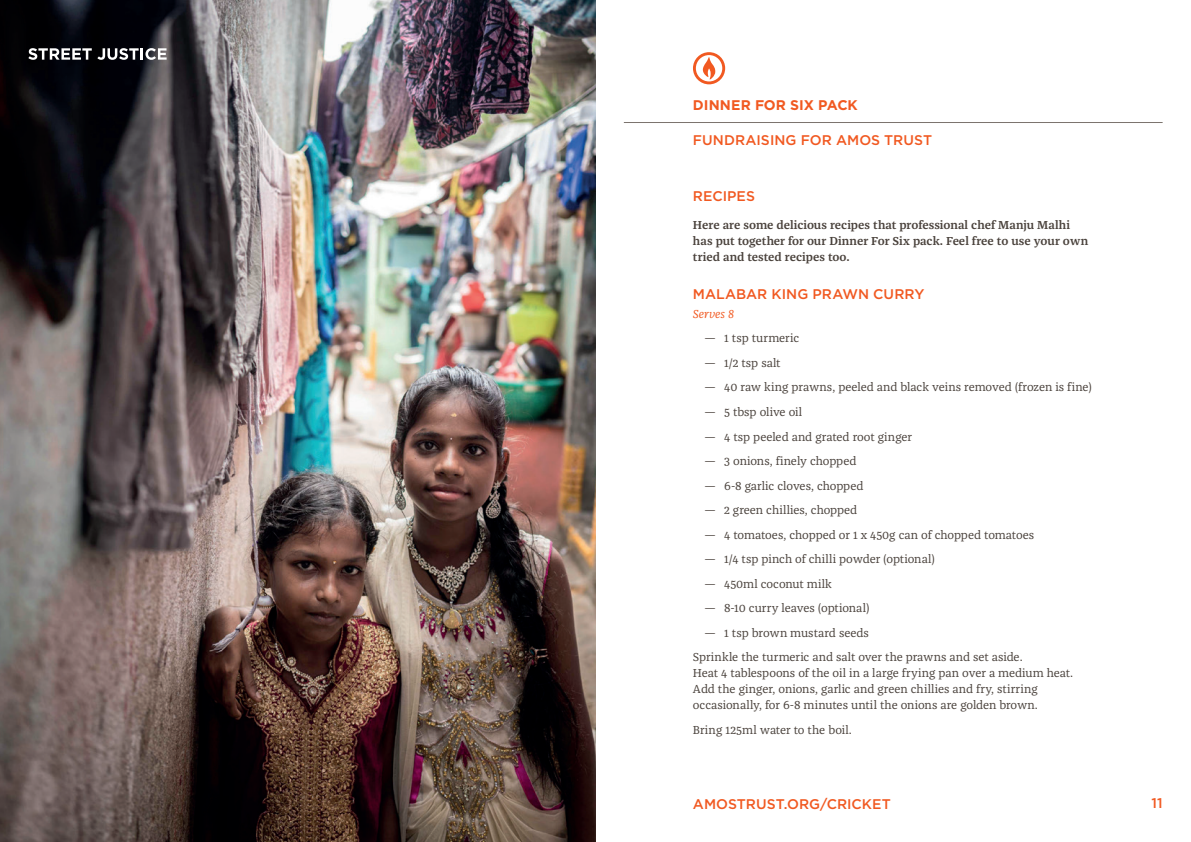
<style>
.page{position:relative;width:1191px;height:842px;background:#fff}
.page>*{position:absolute;margin:0;border:0;box-sizing:border-box;transform-origin:0 0}
.t1{font:500 14px "Gotham";color:#f15921}
.t2{font:700 14px "Gotham HTF";color:#f15921}
.t3{font:12px/16px "Franziska OT";letter-spacing:-.005em;color:#4a423c}
.t4{font:600 12px/16px "Franziska OT";letter-spacing:-.005em;color:#4a423c}
.t5{font:italic 12px "Franziska OT";letter-spacing:-.005em;color:#f15921}
</style>
<div class="page">
<svg style="left:693px;top:52px;width:32px;height:32px"></svg>
<hr style="left:624px;top:122px;width:538px;height:1px;background:#7b736d">
<img style="left:0;top:0;width:595px;height:842px">
<svg style="left:28px;top:48px;width:139px;height:12px"></svg>
<p class="t2" style="left:693px;top:97px;width:166px">DINNER FOR SIX PACK</p>
<p class="t1" style="left:693px;top:131px;width:241px">FUNDRAISING FOR AMOS TRUST</p>
<p class="t1" style="left:693px;top:187px;width:64px">RECIPES</p>
<p class="t4" style="left:693px;top:217px;width:397px">Here are some delicious recipes that professional chef Manju Malhi has put together for our Dinner For Six pack. Feel free to use your own tried and tested recipes too.</p>
<p class="t1" style="left:693px;top:285px;width:233px">MALABAR KING PRAWN CURRY</p>
<p class="t5" style="left:693px;top:307px;width:43px">Serves 8</p>
<p class="t3" style="left:704px;top:331px;width:96px">— 1 tsp turmeric</p>
<p class="t3" style="left:704px;top:355px;width:78px">— 1/2 tsp salt</p>
<p class="t3" style="left:704px;top:380px;width:389px">— 40 raw king prawns, peeled and black veins removed (frozen is fine)</p>
<p class="t3" style="left:704px;top:404px;width:99px">— 5 tbsp olive oil</p>
<p class="t3" style="left:704px;top:429px;width:209px">— 4 tsp peeled and grated root ginger</p>
<p class="t3" style="left:704px;top:453px;width:154px">— 3 onions, finely chopped</p>
<p class="t3" style="left:704px;top:478px;width:161px">— 6-8 garlic cloves, chopped</p>
<p class="t3" style="left:704px;top:502px;width:155px">— 2 green chillies, chopped</p>
<p class="t3" style="left:704px;top:527px;width:331px">— 4 tomatoes, chopped or 1 x 450g can of chopped tomatoes</p>
<p class="t3" style="left:704px;top:551px;width:232px">— 1/4 tsp pinch of chilli powder (optional)</p>
<p class="t3" style="left:704px;top:576px;width:129px">— 450ml coconut milk</p>
<p class="t3" style="left:704px;top:600px;width:167px">— 8-10 curry leaves (optional)</p>
<p class="t3" style="left:693px;top:620px;width:331px;line-height:24.5px;text-indent:11px">— 1 tsp brown mustard seeds<br>Sprinkle the turmeric and salt over the prawns and set aside.</p>
<p class="t3" style="left:693px;top:665px;width:382px">Heat 4 tablespoons of the oil in a large frying pan over a medium heat.<br>Add the ginger, onions, garlic and green chillies and fry, stirring occasionally, for 6-8 minutes until the onions are golden brown.</p>
<p class="t3" style="left:693px;top:722px;width:160px">Bring 125ml water to the boil.</p>
<p class="t1" style="left:693px;top:794px;width:199px">AMOSTRUST.ORG/CRICKET</p>
<p class="t1" style="left:1151px;top:794px;width:13px">11</p>
</div>
